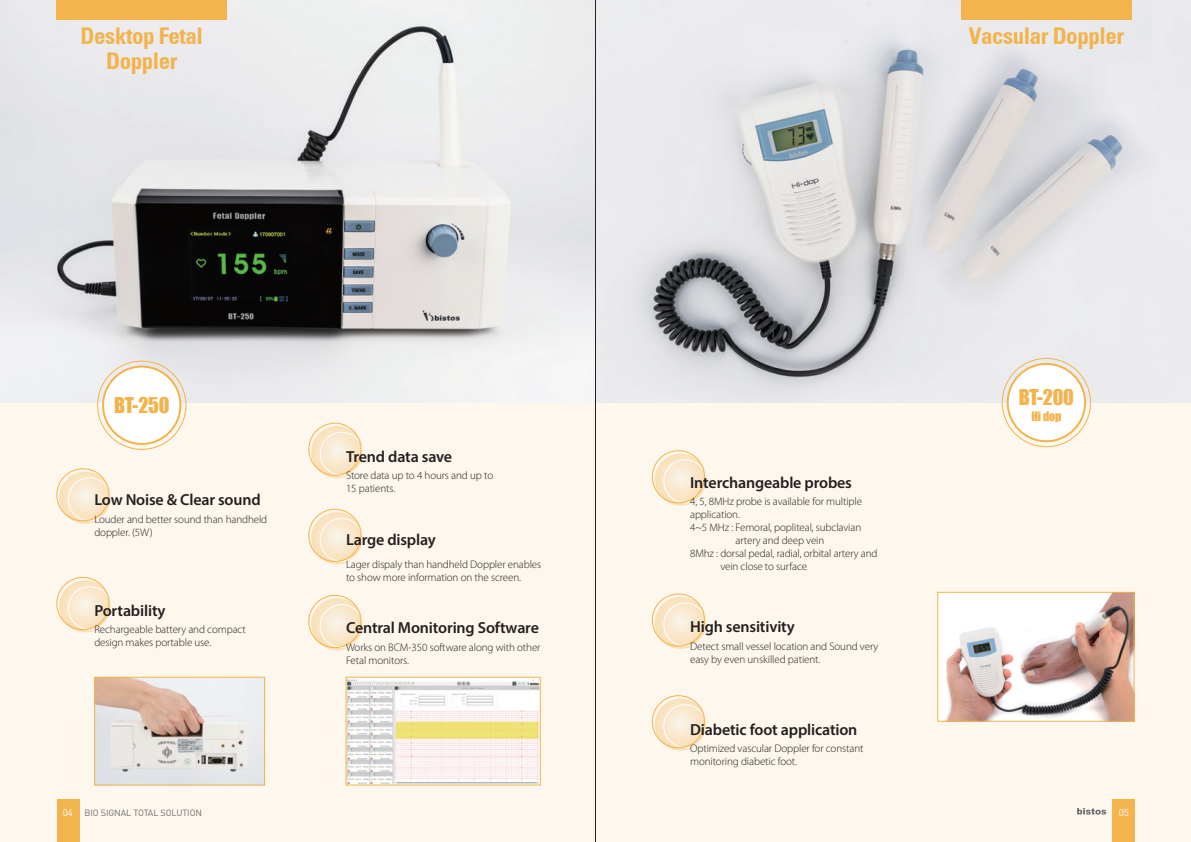
<style>
.page{position:relative;width:1191px;height:842px;background:#fff}
.page>*{position:absolute;margin:0;border:0;box-sizing:border-box;transform-origin:0 0}
.t1{font:23px/25px "Univeconbol";letter-spacing:-.02em;color:#f3b34d;text-align:center}
.t2{font:20px "Impact";letter-spacing:-.01em;color:#f3b34d}
.t3{font:600 16px "Myriad Pro";letter-spacing:-.01em;color:#231f20}
.t4{font:12px "Impact";color:#f3b34d}
.t5{font:300 11px/13px "Myriad Pro";letter-spacing:-.01em;color:#231f20}
.t6{font:10px "DIN";color:#fff}
.t7{font:9px "DIN";letter-spacing:-.01em;color:#6c6d70}
.s1{font-size:10px;color:#fff}
</style>
<div class="page">
<img style="left:0;top:0;width:1191px;height:403px">
<div style="left:0;top:403px;width:1191px;height:439px;background:#fdf7ed"></div>
<svg style="left:311px;top:426px;width:52px;height:52px;background:#f9e5c7"></svg>
<div style="left:320px;top:432px;width:43px;height:43px;border:1px solid #fff;border-radius:50%"></div>
<div style="left:309px;top:423px;width:52px;height:52px;border:1px solid #f3b34d;border-radius:50%"></div>
<svg style="left:59px;top:472px;width:52px;height:52px;background:#f9e6c8"></svg>
<div style="left:68px;top:478px;width:43px;height:43px;border:1px solid #fff;border-radius:50%"></div>
<div style="left:57px;top:469px;width:52px;height:52px;border:1px solid #f3b34d;border-radius:50%"></div>
<div style="left:57px;top:0;width:170px;height:20px;background:#f3b34d"></div>
<div style="left:57px;top:800px;width:22px;height:42px;background:#f3b34d"></div>
<div style="left:1112px;top:800px;width:23px;height:42px;background:#f3b34d"></div>
<div style="left:961px;top:0;width:170px;height:20px;background:#f3b34d"></div>
<svg style="left:1077px;top:808px;width:29px;height:6px"></svg>
<img style="left:939px;top:594px;width:193px;height:125px">
<div style="left:937px;top:592px;width:197px;height:129px;border:1px solid #f3b34d"></div>
<img style="left:348px;top:679px;width:190px;height:104px">
<div style="left:346px;top:677px;width:194px;height:108px;border:1px solid #f3b34d"></div>
<img style="left:96px;top:679px;width:167px;height:104px">
<div style="left:94px;top:677px;width:171px;height:108px;border:1px solid #f3b34d"></div>
<div style="left:103px;top:367px;width:77px;height:77px;background:#fff;border-radius:50%"></div>
<div style="left:102px;top:366px;width:79px;height:79px;border:2px solid #f3b34d;border-radius:50%"></div>
<div style="left:1007px;top:364px;width:78px;height:77px;background:#fff;border-radius:50%"></div>
<div style="left:1006px;top:363px;width:80px;height:79px;border:2px solid #f3b34d;border-radius:50%"></div>
<svg style="left:311px;top:512px;width:52px;height:52px;background:#f9e6c8"></svg>
<div style="left:320px;top:518px;width:43px;height:43px;border:1px solid #fff;border-radius:50%"></div>
<div style="left:309px;top:509px;width:52px;height:53px;border:1px solid #f3b34d;border-radius:50%"></div>
<svg style="left:311px;top:598px;width:52px;height:52px;background:#f9e6c8"></svg>
<div style="left:320px;top:604px;width:43px;height:43px;border:1px solid #fff;border-radius:50%"></div>
<div style="left:309px;top:595px;width:52px;height:53px;border:1px solid #f3b34d;border-radius:50%"></div>
<svg style="left:59px;top:580px;width:52px;height:52px;background:#f9e6c7"></svg>
<div style="left:68px;top:586px;width:43px;height:44px;border:1px solid #fff;border-radius:50%"></div>
<div style="left:57px;top:577px;width:52px;height:53px;border:1px solid #f3b34d;border-radius:50%"></div>
<svg style="left:654px;top:454px;width:53px;height:52px;background:#f9e5c7"></svg>
<div style="left:663px;top:460px;width:44px;height:43px;border:1px solid #fff;border-radius:50%"></div>
<div style="left:652px;top:451px;width:52px;height:52px;border:1px solid #f3b34d;border-radius:50%"></div>
<svg style="left:654px;top:597px;width:53px;height:52px;background:#f9e5c7"></svg>
<div style="left:663px;top:603px;width:44px;height:43px;border:1px solid #fff;border-radius:50%"></div>
<div style="left:652px;top:594px;width:52px;height:52px;border:1px solid #f3b34d;border-radius:50%"></div>
<svg style="left:654px;top:698px;width:53px;height:53px;background:#f9e6c7"></svg>
<div style="left:663px;top:705px;width:44px;height:43px;border:1px solid #fff;border-radius:50%"></div>
<div style="left:652px;top:695px;width:52px;height:53px;border:1px solid #f3b34d;border-radius:50%"></div>
<hr style="left:595px;top:0;width:1px;height:842px;background:#231f20">
<h1 class="t1" style="left:81px;top:23px;width:124px">Desktop Fetal<br>Doppler</h1>
<h1 class="t1" style="left:968px;top:23px;width:157px">Vacsular Doppler</h1>
<h2 class="t2" style="left:114px;top:390px;width:57px">BT-250</h2>
<h3 class="t3" style="left:94px;top:490px;width:168px">Low Noise &amp; Clear sound</h3>
<p class="t5" style="left:94px;top:512px;width:174px">Louder and better sound than handheld doppler. (5W)</p>
<h3 class="t3" style="left:346px;top:446px;width:108px">Trend data save</h3>
<p class="t5" style="left:346px;top:469px;width:149px">Store data up to 4 hours and up to<br>15 patients.</p>
<h3 class="t3" style="left:690px;top:472px;width:163px">Interchangeable probes</h3>
<p class="t5" style="left:690px;top:495px;width:173px">4, 5, 8MHz probe is available for multiple</p>
<p class="t5" style="left:690px;top:508px;width:51px">application.</p>
<p class="t5" style="left:690px;top:521px;width:173px">4~5 MHz : Femoral, popliteal, subclavian</p>
<p class="t5" style="left:735px;top:534px;width:90px">artery and deep vein</p>
<p class="t5" style="left:690px;top:547px;width:189px">8Mhz : dorsal pedal, radial, orbital artery and</p>
<p class="t5" style="left:720px;top:560px;width:88px">vein close to surface</p>
<h3 class="t3" style="left:346px;top:530px;width:91px">Large display</h3>
<p class="t5" style="left:346px;top:557px;width:197px">Lager dispaly than handheld Doppler enables to show more information on the screen.</p>
<h3 class="t3" style="left:94px;top:600px;width:73px">Portability</h3>
<p class="t5" style="left:94px;top:623px;width:153px">Rechargeable battery and compact design makes portable use.</p>
<h3 class="t3" style="left:346px;top:618px;width:194px">Central Monitoring Software</h3>
<p class="t5" style="left:346px;top:640px;width:196px">Works on BCM-350 software along with other<br>Fetal monitors.</p>
<h3 class="t3" style="left:690px;top:617px;width:106px">High sensitivity</h3>
<p class="t5" style="left:690px;top:639px;width:190px">Detect small vessel location and Sound very easy by even unskilled patient.</p>
<h3 class="t3" style="left:690px;top:719px;width:169px">Diabetic foot application</h3>
<p class="t5" style="left:690px;top:742px;width:175px">Optimized vascular Doppler for constant monitoring diabetic foot.</p>
<h2 class="t2" style="left:1018px;top:381px;width:57px">BT-200</h2>
<p class="t4" style="left:1031px;top:407px;width:32px">Hi dop</p>
<p class="t7" style="left:63px;top:807px;width:141px"><span class="s1">04</span> BIO SIGNAL TOTAL SOLUTION</p>
<p class="t6" style="left:1118px;top:806px;width:12px">05</p>
</div>
